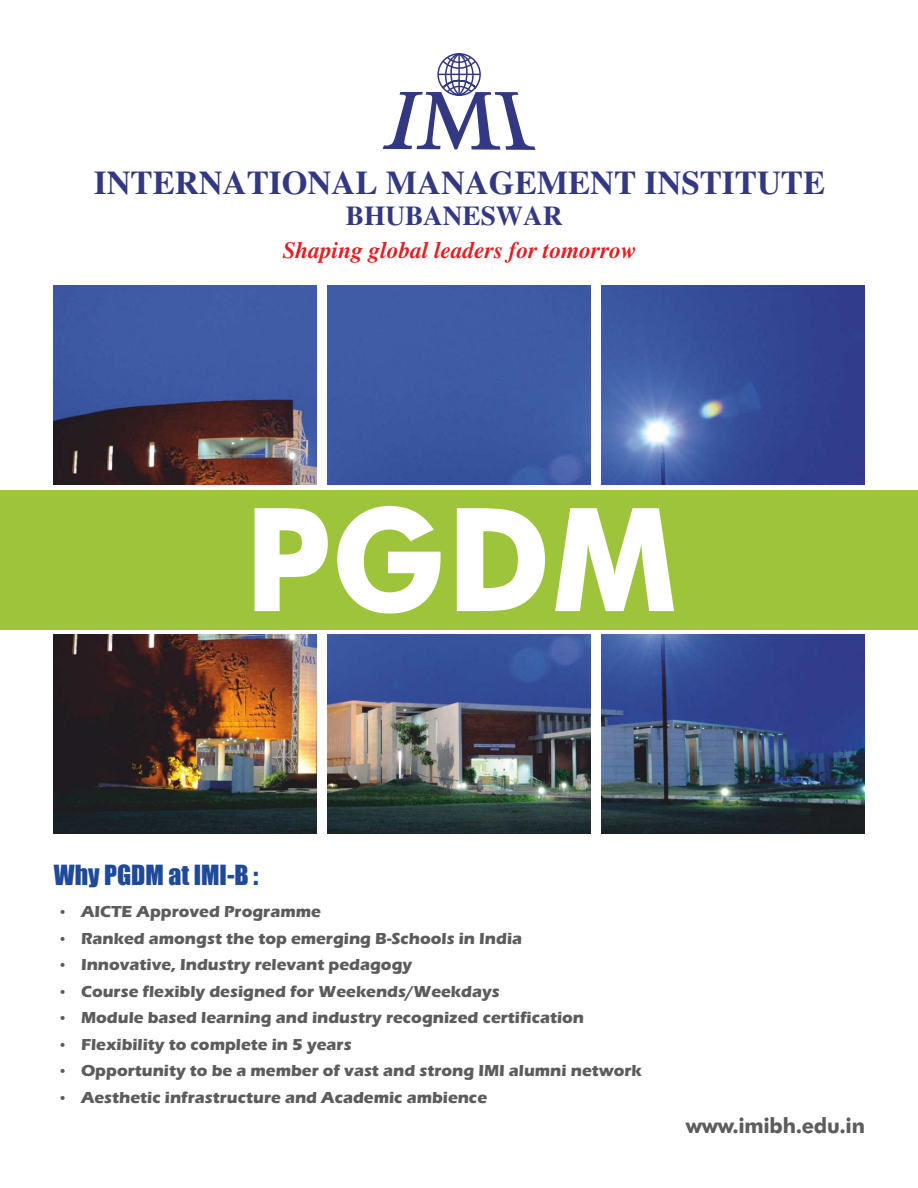
<style>
.page{position:relative;width:918px;height:1188px;background:#fff}
.page>*{position:absolute;margin:0;border:0;box-sizing:border-box;transform-origin:0 0}
.t1{font:700 143.85px "Futura BT";color:#fff;scale:.95 1}
.t2{font:700 33.15px "Times New Roman";color:#333882}
.t3{font:700 27.3px "Times New Roman";color:#333882}
.t4{font:25.65px "Impact";color:#1f4a99}
.t5{font:italic 700 23.4px "Times New Roman";color:#e31f24}
.t6{font:700 21px "Futura BT";letter-spacing:-.015em;color:#5c5c5c}
.t7{font:700 16.5px/26.5px "Eras ITC";color:#5c5c5c}
</style>
<div class="page">
<svg style="left:382px;top:53px;width:154px;height:97px"></svg>
<div style="left:0;top:490px;width:918px;height:139px;background:#9ec43b"></div>
<img style="left:54px;top:286px;width:263px;height:199px">
<div style="left:328px;top:286px;width:263px;height:199px;background:#3f5ba5"></div>
<img style="left:602px;top:286px;width:262px;height:199px">
<img style="left:54px;top:634px;width:263px;height:200px">
<img style="left:328px;top:634px;width:263px;height:200px">
<img style="left:602px;top:634px;width:262px;height:200px">
<h2 class="t2" style="left:94px;top:171px;width:733px">INTERNATIONAL MANAGEMENT INSTITUTE</h2>
<h3 class="t3" style="left:346px;top:206px;width:218px">BHUBANESWAR</h3>
<h3 class="t5" style="left:283px;top:243px;width:355px">Shaping global leaders for tomorrow</h3>
<h1 class="t1" style="left:244px;top:502px;width:458px">PGDM</h1>
<h3 class="t4" style="left:54px;top:864px;width:206px">Why PGDM at IMI-B :</h3>
<p class="t7" style="left:81px;top:900px;width:562px">AICTE Approved Programme<br>Ranked amongst the top emerging B-Schools in India<br>Innovative, Industry relevant pedagogy<br>Course flexibly designed for Weekends/Weekdays<br>Module based learning and industry recognized certification Flexibility to complete in 5 years<br>Opportunity to be a member of vast and strong IMI alumni network Aesthetic infrastructure and Academic ambience</p>
<p class="t6" style="left:686px;top:1117px;width:181px">www.imibh.edu.in</p>
</div>
